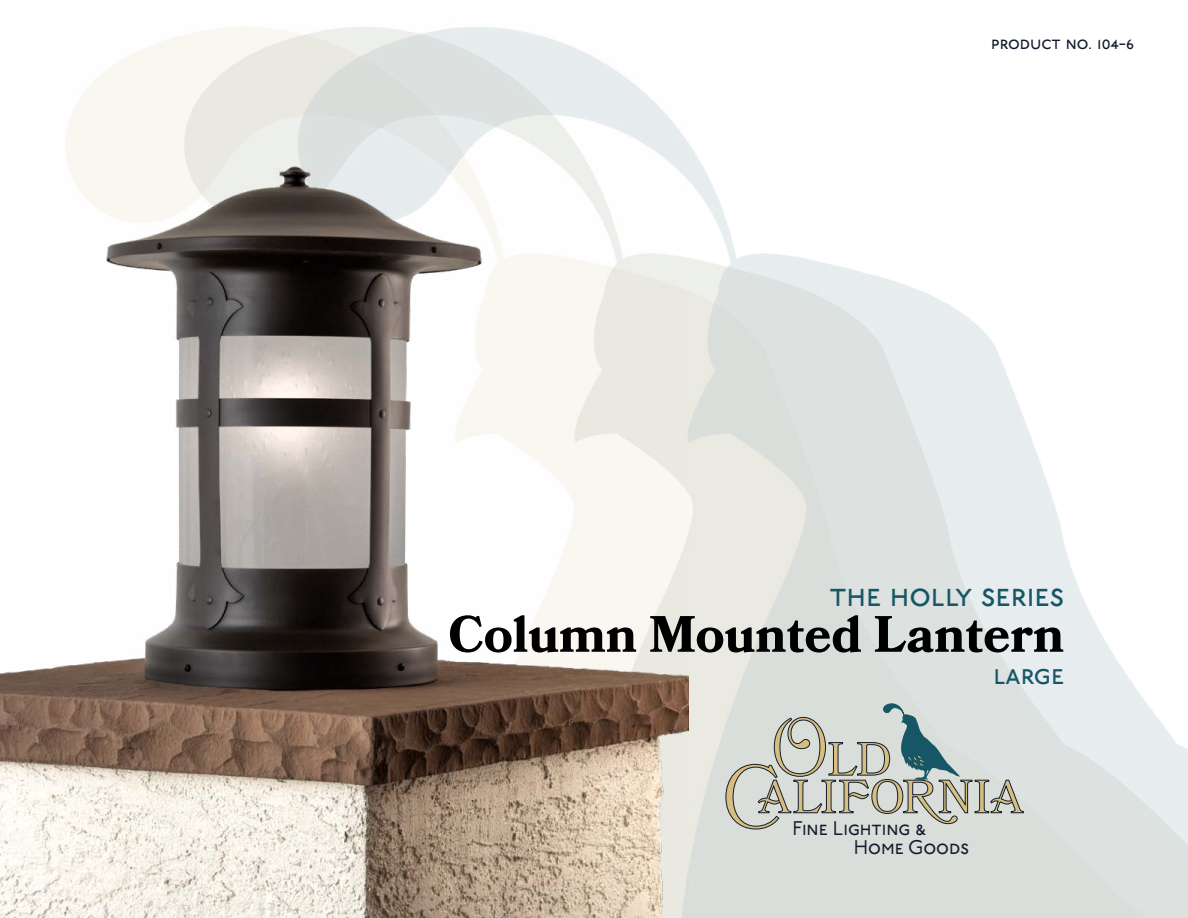
<style>
.page{position:relative;width:1188px;height:918px;background:#fff}
.page>*{position:absolute;margin:0;border:0;box-sizing:border-box;transform-origin:0 0}
.t1{font:700 51px "Bookmania";color:#000}
.t2{font:46.5px "Bookmania";letter-spacing:.025em;color:#d7be7f}
.t3{font:33px "P22 Underground Bk P";color:#175765}
.t4{font:28.5px "P22 Underground Bk P";color:#175765}
.t5{font:19.8px/18.1px "P22 Underground Bk P";color:#131e2d}
.t6{font:18px "P22 Underground Bk P";color:#131a2d}
.s1{font-weight:300;font-size:80.85px}
.s2{font-size:64.95px}
</style>
<div class="page">
<img style="left:688px;top:142px;width:500px;height:776px">
<svg style="left:725px;top:702px;width:299px;height:127px;background:#c3cbca"></svg>
<img style="left:0;top:27px;width:688px;height:891px">
<p class="t6" style="left:991px;top:33px;width:144px">product no. 104-6</p>
<h3 class="t3" style="left:829px;top:576px;width:236px">the holly series</h3>
<h1 class="t1" style="left:448px;top:604px;width:617px">Column Mounted Lantern</h1>
<h3 class="t4" style="left:993px;top:659px;width:72px">large</h3>
<h2 class="t2" style="left:770px;top:732px;width:123px"><span class="s1">O</span>LD</h2>
<h2 class="t2" style="left:723px;top:770px;width:301px"><span class="s2">C</span> ALIFORNIA</h2>
<p class="t5" style="left:854px;top:820px;width:117px;text-indent:-61px">Fine Lighting &amp;<br>Home Goods</p>
</div>
